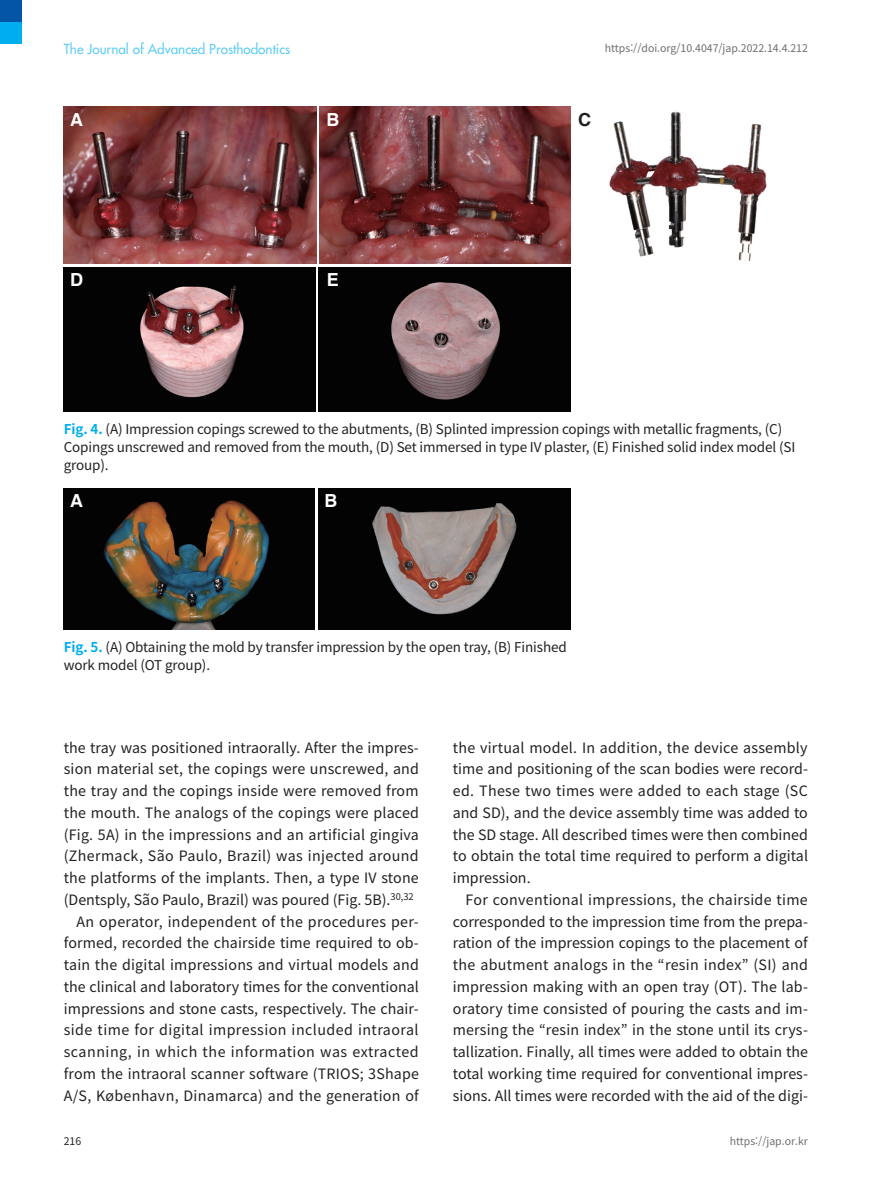
<style>
.page{position:relative;width:893px;height:1191px;background:#fff}
.page>*{position:absolute;margin:0;border:0;box-sizing:border-box;transform-origin:0 0}
.t1{font:700 18px "Helvetica";color:#fff}
.t2{font:700 18px "Helvetica";color:#231f20}
.t3{font:14.25px/21.8px "Noto Sans CJ Kkr";letter-spacing:.01em;color:#231f20;text-align:justify}
.t4{font:14.25px "Noto Sans CJ Kkr";letter-spacing:.03em;color:#231f20}
.t5{font:14.25px "Noto Sans CJ Kkr";letter-spacing:.035em;color:#231f20}
.t6{font:13.5px/18px "Noto Sans CJ Kkr";letter-spacing:-.01em;color:#231f20}
.t7{font:500 13.5px "Futura Std";color:#62cdf5}
.t8{font:10.5px "Noto Sans CJ Kkr";color:#6c6d70}
.t9{font:10.5px "Noto Sans CJ Kkr";color:#231f20}
.s1{font-weight:700;color:#00aeef}
</style>
<div class="page">
<div style="left:0;top:22px;width:22px;height:22px;background:#00aeef"></div>
<div style="left:0;top:0;width:22px;height:22px;background:#0154a6"></div>
<img style="left:319px;top:106px;width:251px;height:158px">
<img style="left:609px;top:111px;width:158px;height:150px">
<img style="left:64px;top:106px;width:252px;height:158px">
<img style="left:64px;top:267px;width:251px;height:144px">
<img style="left:319px;top:267px;width:251px;height:144px">
<img style="left:64px;top:488px;width:251px;height:141px">
<img style="left:318px;top:488px;width:252px;height:141px">
<p class="t7" style="left:64px;top:40px;width:228px">The Journal of Advanced Prosthodontics</p>
<p class="t8" style="left:605px;top:42px;width:205px">https://doi.org/10.4047/jap.2022.14.4.212</p>
<p class="t1" style="left:70px;top:108px;width:14px">A</p>
<p class="t1" style="left:326px;top:108px;width:14px">B</p>
<p class="t2" style="left:578px;top:108px;width:14px">C</p>
<p class="t1" style="left:70px;top:269px;width:14px">D</p>
<p class="t1" style="left:327px;top:269px;width:14px">E</p>
<p class="t6" style="left:64px;top:420px;width:733px"><span class="s1">Fig. 4.</span> (A) Impression copings screwed to the abutments, (B) Splinted impression copings with metallic fragments, (C)<br>Copings unscrewed and removed from the mouth, (D) Set immersed in type IV plaster, (E) Finished solid index model (SI group).</p>
<p class="t1" style="left:70px;top:490px;width:14px">A</p>
<p class="t1" style="left:324px;top:490px;width:14px">B</p>
<p class="t6" style="left:64px;top:638px;width:504px"><span class="s1">Fig. 5.</span> (A) Obtaining the mold by transfer impression by the open tray, (B) Finished work model (OT group).</p>
<p class="t3" style="left:64px;top:737px;width:357px">the tray was positioned intraorally. After the impres-</p>
<p class="t3" style="left:64px;top:758px;width:357px">sion material set, the copings were unscrewed, and</p>
<p class="t3" style="left:64px;top:780px;width:356px">the tray and the copings inside were removed from</p>
<p class="t3" style="left:64px;top:802px;width:357px">the mouth. The analogs of the copings were placed</p>
<p class="t3" style="left:64px;top:824px;width:357px">(Fig. 5A) in the impressions and an artificial gingiva</p>
<p class="t3" style="left:64px;top:845px;width:357px">(Zhermack, São Paulo, Brazil) was injected around</p>
<p class="t3" style="left:64px;top:867px;width:356px">the platforms of the implants. Then, a type IV stone</p>
<p class="t3" style="left:64px;top:889px;width:351px">(Dentsply, São Paulo, Brazil) was poured (Fig. 5B).<sup>30,32</sup></p>
<p class="t3" style="left:77px;top:911px;width:344px">An operator, independent of the procedures per-</p>
<p class="t3" style="left:64px;top:932px;width:357px">formed, recorded the chairside time required to ob-</p>
<p class="t3" style="left:64px;top:954px;width:357px">tain the digital impressions and virtual models and</p>
<p class="t3" style="left:64px;top:976px;width:357px">the clinical and laboratory times for the conventional</p>
<p class="t3" style="left:64px;top:998px;width:357px">impressions and stone casts, respectively. The chair-</p>
<p class="t4" style="left:64px;top:1022px;width:356px">side time for digital impression included intraoral</p>
<p class="t5" style="left:64px;top:1044px;width:356px">scanning, in which the information was extracted</p>
<p class="t3" style="left:64px;top:1063px;width:357px">from the intraoral scanner software (TRIOS; 3Shape</p>
<p class="t3" style="left:64px;top:1085px;width:357px">A/S, København, Dinamarca) and the generation of</p>
<p class="t3" style="left:453px;top:737px;width:357px">the virtual model. In addition, the device assembly time and positioning of the scan bodies were record&shy;ed. These two times were added to each stage (SC and SD), and the device assembly time was added to the SD stage. All described times were then combined to obtain the total time required to perform a digital impression.</p>
<p class="t3" style="left:453px;top:889px;width:357px;text-indent:13px">For conventional impressions, the chairside time corresponded to the impression time from the prepa&shy;ration of the impression copings to the placement of the abutment analogs in the “resin index” (SI) and impression making with an open tray (OT). The lab&shy;oratory time consisted of pouring the casts and im&shy;mersing the “resin index” in the stone until its crys&shy;tallization. Finally, all times were added to obtain the total working time required for conventional impres&shy;sions. All times were recorded with the aid of the digi-</p>
<p class="t9" style="left:64px;top:1135px;width:19px">216</p>
<p class="t8" style="left:730px;top:1135px;width:80px">https://jap.or.kr</p>
</div>
